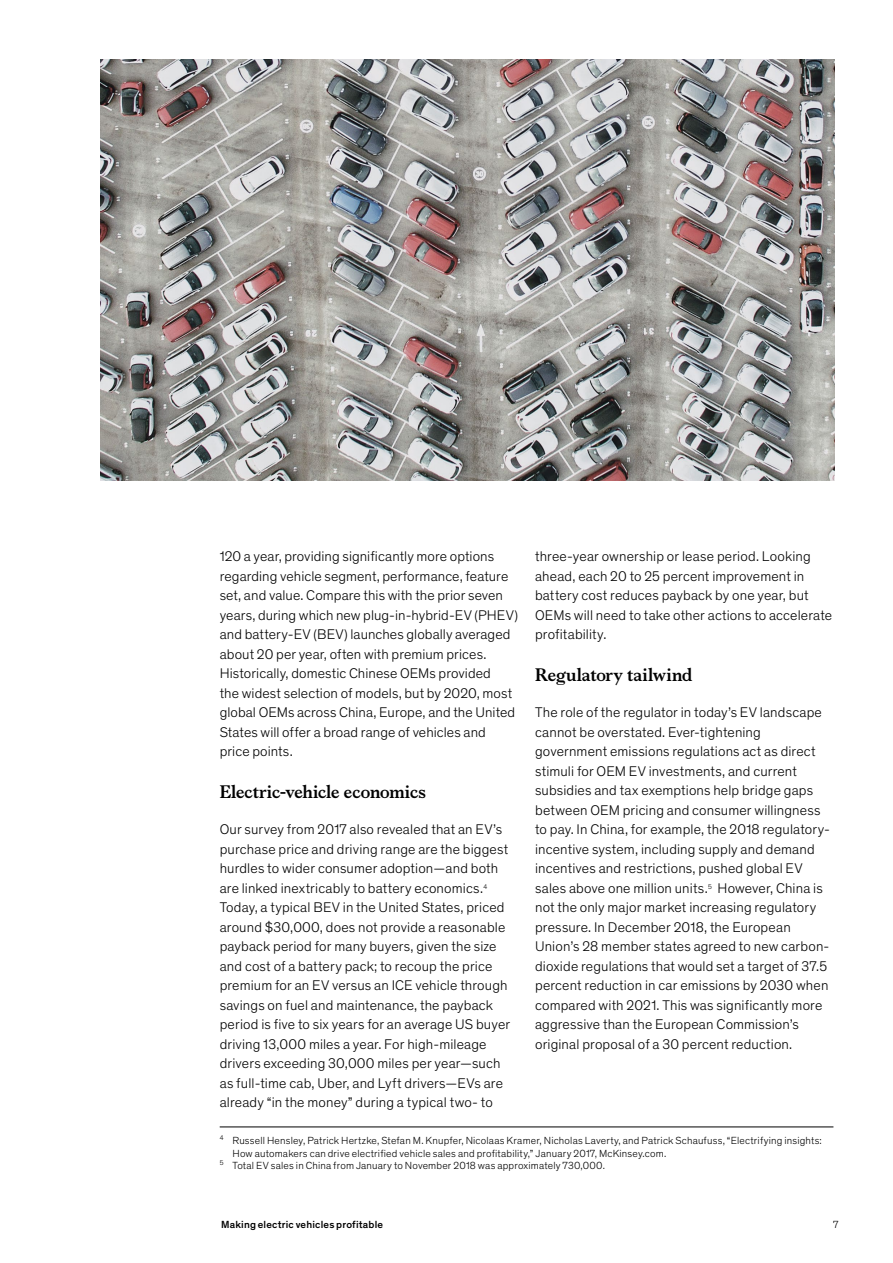
<style>
.page{position:relative;width:893px;height:1263px;background:#fff}
.page>*{position:absolute;margin:0;border:0;box-sizing:border-box;transform-origin:0 0}
.t1{font:700 18px "Bower";letter-spacing:-.005em;color:#000}
.t2{font:300 14.25px/19.5px "Theinhardt Pan";letter-spacing:.01em;color:#000}
.t3{font:300 10.5px "Theinhardt Pan";letter-spacing:.015em;color:#000}
.t4{font:500 10.5px "Theinhardt Pan";letter-spacing:.015em;color:#000}
</style>
<div class="page">
<hr style="left:220px;top:1127px;width:613px;height:1px;background:#000">
<img style="left:101px;top:60px;width:734px;height:421px">
<p class="t2" style="left:220px;top:546px;width:300px">120 a year, providing significantly more options regarding vehicle segment, performance, feature set, and value. Compare this with the prior seven years, during which new plug-in-hybrid-EV (PHEV) and battery-EV (BEV) launches globally averaged about 20 per year, often with premium prices.<br>Historically, domestic Chinese OEMs provided<br>the widest selection of models, but by 2020, most global OEMs across China, Europe, and the United States will offer a broad range of vehicles and price points.</p>
<p class="t1" style="left:220px;top:779px;width:208px">Electric-vehicle economics</p>
<p class="t2" style="left:220px;top:819px;width:292px">Our survey from 2017 also revealed that an EV’s purchase price and driving range are the biggest hurdles to wider consumer adoption—and both are linked inextricably to battery economics.<sup>4<br></sup>Today, a typical BEV in the United States, priced around $30,000, does not provide a reasonable payback period for many buyers, given the size and cost of a battery pack; to recoup the price premium for an EV versus an ICE vehicle through savings on fuel and maintenance, the payback period is five to six years for an average US buyer driving 13,000 miles a year. For high-mileage drivers exceeding 30,000 miles per year—such as full-time cab, Uber, and Lyft drivers—EVs are already “in the money” during a typical two- to</p>
<p class="t3" style="left:220px;top:1133px;width:604px"><sup>4</sup> Russell Hensley, Patrick Hertzke, Stefan M. Knupfer, Nicolaas Kramer, Nicholas Laverty, and Patrick Schaufuss, “Electrifying insights:</p>
<p class="t3" style="left:232px;top:1146px;width:435px">How automakers can drive electrified vehicle sales and profitability,” January 2017, McKinsey.com.</p>
<p class="t3" style="left:220px;top:1158px;width:387px"><sup>5</sup> Total EV sales in China from January to November 2018 was approximately 730,000.</p>
<p class="t2" style="left:535px;top:546px;width:299px">three-year ownership or lease period. Looking ahead, each 20 to 25 percent improvement in battery cost reduces payback by one year, but OEMs will need to take other actions to accelerate profitability.</p>
<p class="t1" style="left:535px;top:662px;width:159px">Regulatory tailwind</p>
<p class="t2" style="left:535px;top:702px;width:296px">The role of the regulator in today’s EV landscape cannot be overstated. Ever-tightening government emissions regulations act as direct stimuli for OEM EV investments, and current subsidies and tax exemptions help bridge gaps between OEM pricing and consumer willingness to pay. In China, for example, the 2018 regulatory&shy;incentive system, including supply and demand incentives and restrictions, pushed global EV sales above one million units.<sup>5</sup> However, China is not the only major market increasing regulatory pressure. In December 2018, the European Union’s 28 member states agreed to new carbon&shy;dioxide regulations that would set a target of 37.5 percent reduction in car emissions by 2030 when compared with 2021. This was significantly more aggressive than the European Commission’s original proposal of a 30 percent reduction.</p>
<p class="t4" style="left:221px;top:1217px;width:164px">Making electric vehicles profitable</p>
<p class="t3" style="left:833px;top:1217px;width:7px">7</p>
</div>
